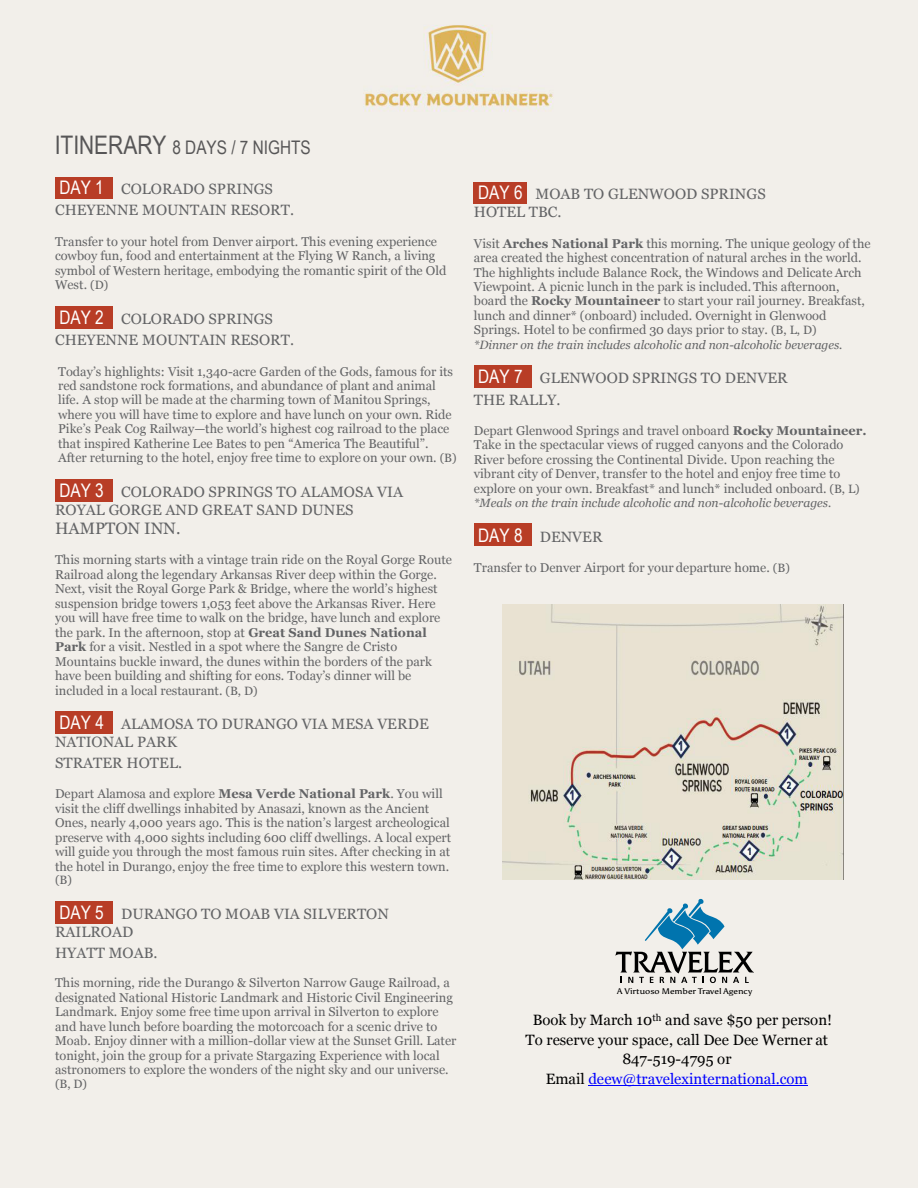
<style>
.page{position:relative;width:918px;height:1188px;background:#f2efea}
.page>*{position:absolute;margin:0;border:0;box-sizing:border-box;transform-origin:0 0}
.t1{font:18.75px "Arial Narrow";color:#575657}
.t2{font:16.5px "Georgia";color:#636466}
.t3{font:15px/17.9px "Georgia";color:#636466}
.t4{font:15px/19.6px "Georgia";color:#000;text-align:center}
.t5{font:12.75px/14.5px "Georgia";color:#636466}
.t6{font:italic 12px "Georgia";color:#636466}
.t7{font:12px "Georgia";color:#636466}
.t8{font:8.1px "Asul";color:#000;scale:1.13 1}
.s1{font-size:25.5px}
.s2{font-family:"Arial Narrow";font-size:18.75px;color:#fff}
.s3{font-size:12px}
.s4{font-weight:700}
.s5{color:#00f}
</style>
<div class="page">
<div style="left:474px;top:182px;width:53px;height:22px;background:#b83d26"></div>
<div style="left:474px;top:365px;width:57px;height:23px;background:#b83d26"></div>
<div style="left:474px;top:524px;width:57px;height:22px;background:#b83d26"></div>
<img style="left:502px;top:604px;width:341px;height:275px">
<div style="left:55px;top:177px;width:58px;height:21px;background:#b83d26"></div>
<div style="left:55px;top:901px;width:58px;height:22px;background:#b83d26"></div>
<div style="left:55px;top:306px;width:58px;height:22px;background:#b83d26"></div>
<div style="left:55px;top:479px;width:58px;height:23px;background:#b83d26"></div>
<div style="left:55px;top:711px;width:58px;height:23px;background:#b83d26"></div>
<hr style="left:588px;top:1085px;width:220px;height:1px;background:#00f">
<svg style="left:615px;top:899px;width:139px;height:84px;background:#b5c3c7"></svg>
<h1 class="t1" style="left:55px;top:134px;width:258px"><span class="s1">ITINERARY</span> 8 DAYS / 7 NIGHTS</h1>
<p class="t3" style="left:55px;top:177px;width:241px;line-height:21.5px"><span class="s2">DAY 1</span> COLORADO SPRINGS<br>CHEYENNE MOUNTAIN RESORT.</p>
<p class="t5" style="left:55px;top:233px;width:393px">Transfer to your hotel from Denver airport. This evening experience cowboy fun, food and entertainment at the Flying W Ranch, a living symbol of Western heritage, embodying the romantic spirit of the Old West. <span class="s3">(D)</span></p>
<p class="t3" style="left:55px;top:307px;width:241px;line-height:21.3px"><span class="s2">DAY 2</span> COLORADO SPRINGS<br>CHEYENNE MOUNTAIN RESORT.</p>
<p class="t5" style="left:58px;top:363px;width:400px">Today’s highlights: Visit 1,340-acre Garden of the Gods, famous for its red sandstone rock formations, and abundance of plant and animal life. A stop will be made at the charming town of Manitou Springs, where you will have time to explore and have lunch on your own. Ride Pike’s Peak Cog Railway—the world’s highest cog railroad to the place that inspired Katherine Lee Bates to pen “America The Beautiful”.<br>After returning to the hotel, enjoy free time to explore on your own. <span class="s3">(B)</span></p>
<p class="t3" style="left:55px;top:483px;width:350px"><span class="s2">DAY 3</span> COLORADO SPRINGS TO ALAMOSA VIA<br>ROYAL GORGE AND GREAT SAND DUNES</p>
<p class="t2" style="left:55px;top:516px;width:127px">HAMPTON INN.</p>
<p class="t5" style="left:55px;top:552px;width:398px">This morning starts with a vintage train ride on the Royal Gorge Route Railroad along the legendary Arkansas River deep within the Gorge.<br>Next, visit the Royal Gorge Park &amp; Bridge, where the world’s highest suspension bridge towers 1,053 feet above the Arkansas River. Here you will have free time to walk on the bridge, have lunch and explore the park. In the afternoon, stop at <span class="s4">Great Sand Dunes National Park</span> for a visit. Nestled in a spot where the Sangre de Cristo Mountains buckle inward, the dunes within the borders of the park have been building and shifting for eons. Today’s dinner will be included in a local restaurant. <span class="s3">(B, D)</span></p>
<p class="t3" style="left:55px;top:715px;width:375px"><span class="s2">DAY 4</span> ALAMOSA TO DURANGO VIA MESA VERDE<br>NATIONAL PARK</p>
<p class="t3" style="left:55px;top:753px;width:129px">STRATER HOTEL.</p>
<p class="t5" style="left:55px;top:786px;width:398px">Depart Alamosa and explore <span class="s4">Mesa Verde National Park</span>. You will visit the cliff dwellings inhabited by Anasazi, known as the Ancient Ones, nearly 4,000 years ago. This is the nation’s largest archeological preserve with 4,000 sights including 600 cliff dwellings. A local expert will guide you through the most famous ruin sites. After checking in at the hotel in Durango, enjoy the free time to explore this western town.</p>
<p class="t7" style="left:55px;top:872px;width:18px">(B)</p>
<p class="t3" style="left:55px;top:904px;width:335px"><span class="s2">DAY 5</span> DURANGO TO MOAB VIA SILVERTON<br>RAILROAD</p>
<p class="t3" style="left:55px;top:943px;width:104px">HYATT MOAB.</p>
<p class="t5" style="left:55px;top:975px;width:403px">This morning, ride the Durango &amp; Silverton Narrow Gauge Railroad, a designated National Historic Landmark and Historic Civil Engineering Landmark. Enjoy some free time upon arrival in Silverton to explore and have lunch before boarding the motorcoach for a scenic drive to Moab. Enjoy dinner with a million-dollar view at the Sunset Grill. Later tonight, join the group for a private Stargazing Experience with local astronomers to explore the wonders of the night sky and our universe.</p>
<p class="t7" style="left:55px;top:1075px;width:34px">(B, D)</p>
<p class="t3" style="left:474px;top:185px;width:293px"><span class="s2">DAY 6</span> MOAB TO GLENWOOD SPRINGS<br>HOTEL TBC.</p>
<p class="t5" style="left:474px;top:235px;width:398px">Visit <span class="s4">Arches National Park</span> this morning. The unique geology of the area created the highest concentration of natural arches in the world.<br>The highlights include Balance Rock, the Windows and Delicate Arch Viewpoint. A picnic lunch in the park is included. This afternoon, board the <span class="s4">Rocky Mountaineer</span> to start your rail journey. Breakfast, lunch and dinner* (onboard) included. Overnight in Glenwood Springs. Hotel to be confirmed 30 days prior to stay. <span class="s3">(B, L, D)</span></p>
<p class="t6" style="left:474px;top:336px;width:370px">*Dinner on the train includes alcoholic and non-alcoholic beverages.</p>
<p class="t3" style="left:474px;top:367px;width:315px;line-height:21.3px"><span class="s2">DAY 7</span> GLENWOOD SPRINGS TO DENVER<br>THE RALLY.</p>
<p class="t5" style="left:474px;top:423px;width:394px">Depart Glenwood Springs and travel onboard <span class="s4">Rocky Mountaineer.<br></span>Take in the spectacular views of rugged canyons and the Colorado River before crossing the Continental Divide. Upon reaching the vibrant city of Denver, transfer to the hotel and enjoy free time to explore on your own. Breakfast* and lunch* included onboard. <span class="s3">(B, L)</span></p>
<p class="t6" style="left:474px;top:494px;width:359px">*Meals on the train include alcoholic and non-alcoholic beverages.</p>
<p class="t3" style="left:478px;top:527px;width:126px"><span class="s2">DAY 8</span> DENVER</p>
<p class="t5" style="left:474px;top:560px;width:318px">Transfer to Denver Airport for your departure home. <span class="s3">(B)</span></p>
<p class="t8" style="left:617px;top:987px;width:121px">A Virtuoso Member Travel Agency</p>
<p class="t4" style="left:526px;top:1009px;width:308px">Book by March 10<sup>th</sup> and save $50 per person!<br>To reserve your space, call Dee Dee Werner at 847-519-4795 or<br>Email <span class="s5">deew@travelexinternational.com</span></p>
</div>
